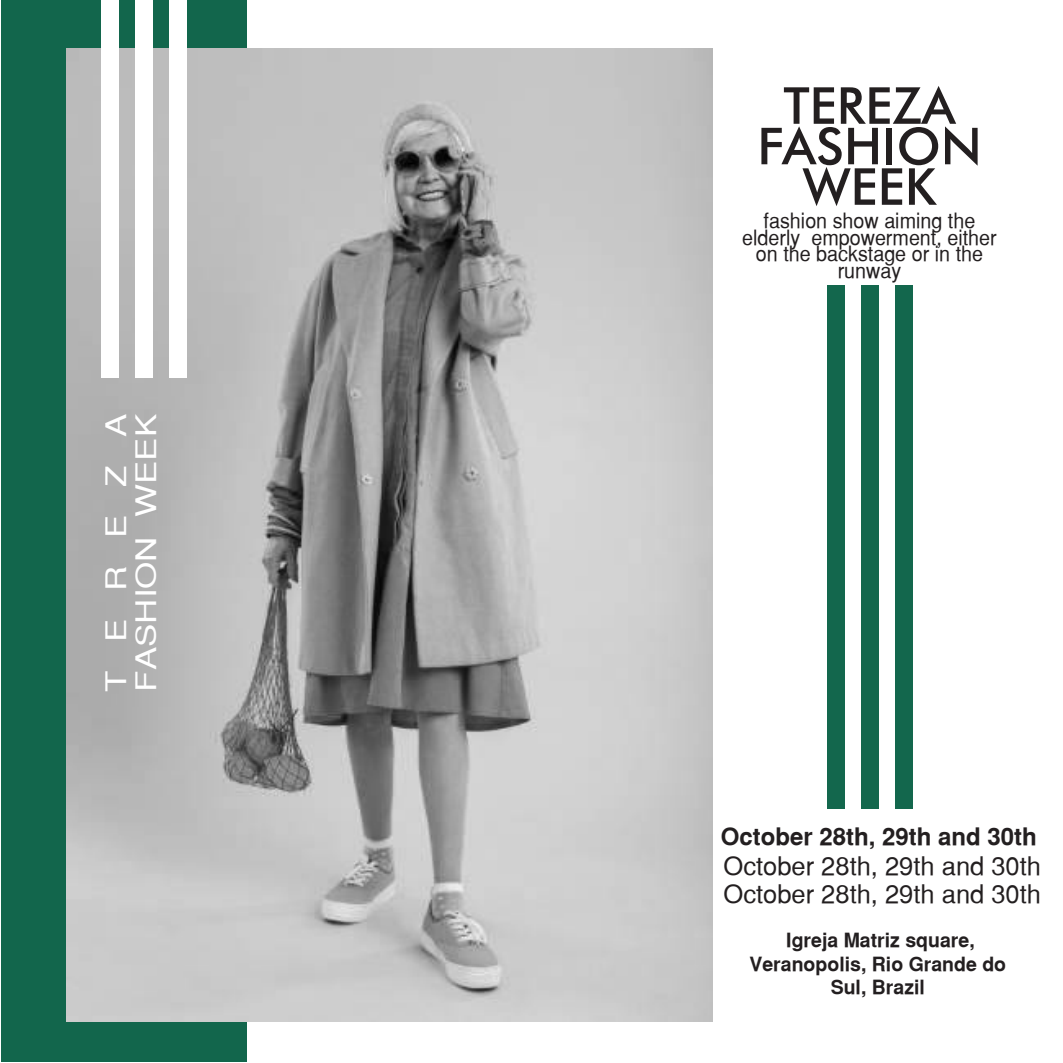
<style>
.page{position:relative;width:1063px;height:1063px;background:#fff}
.page>*{position:absolute;margin:0;border:0;box-sizing:border-box;transform-origin:0 0}
.t1{font:500 51px "Futura BT";color:#231f20}
.t2{font:27.75px "Sans Serif";color:#fff;scale:1.26 1}
.t3{font:25.5px "Sans Serif";color:#231f20}
.t4{font:700 24px "Sans Serif";color:#231f20}
.t5{font:21px/16.5px "Sans Serif";color:#231f20;text-align:center;scale:.94 1}
.t6{font:700 19.5px/23.4px "Sans Serif";color:#231f20;text-align:center}
</style>
<div class="page">
<div style="left:1px;top:1px;width:246px;height:1061px;background:#12664c"></div>
<img style="left:66px;top:49px;width:646px;height:973px">
<div style="left:827px;top:286px;width:17px;height:523px;background:#13674d"></div>
<div style="left:101px;top:0;width:18px;height:378px;background:#fff"></div>
<div style="left:861px;top:286px;width:17px;height:523px;background:#13674d"></div>
<div style="left:135px;top:0;width:18px;height:378px;background:#fff"></div>
<div style="left:895px;top:286px;width:17px;height:523px;background:#13674d"></div>
<div style="left:169px;top:0;width:18px;height:378px;background:#fff"></div>
<p class="t2" style="left:100px;top:692px;width:222px;rotate:-90deg">TEREZA</p>
<p class="t2" style="left:130px;top:692px;width:222px;rotate:-90deg">FASHION WEEK</p>
<p class="t1" style="left:784px;top:75px;width:173px">TEREZA</p>
<p class="t1" style="left:757px;top:115px;width:226px">FASHION</p>
<p class="t1" style="left:803px;top:156px;width:135px">WEEK</p>
<p class="t5" style="left:742px;top:212px;width:272px">fashion show aiming the elderly empowerment, either on the backstage or in the runway</p>
<p class="t4" style="left:721px;top:823px;width:318px">October 28th, 29th and 30th</p>
<p class="t3" style="left:724px;top:879px;width:319px">October 28th, 29th and 30th</p>
<p class="t3" style="left:724px;top:851px;width:319px">October 28th, 29th and 30th</p>
<p class="t6" style="left:749px;top:929px;width:258px">Igreja Matriz square,<br>Veranopolis, Rio Grande do<br>Sul, Brazil</p>
</div>
